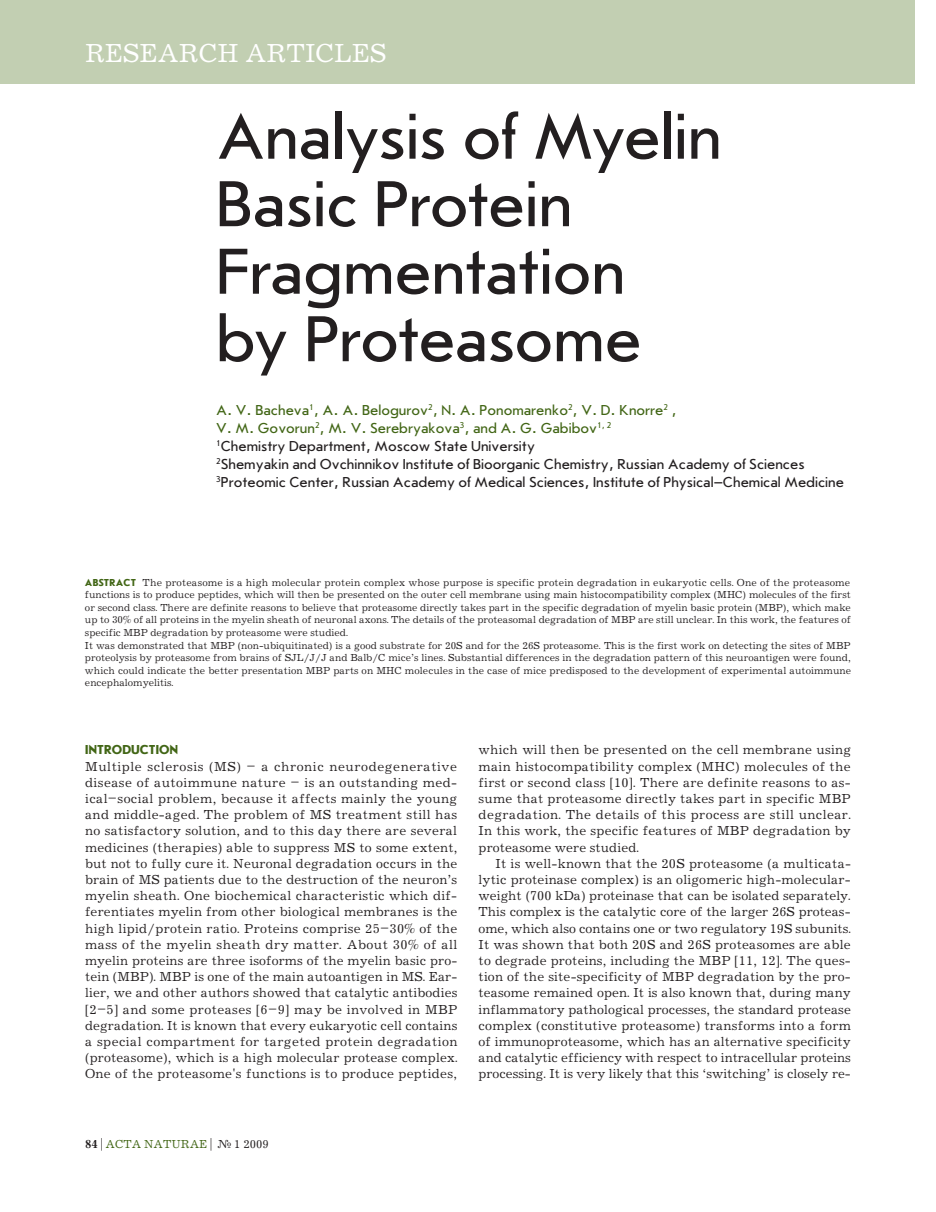
<style>
.page{position:relative;width:936px;height:1212px;background:#fff}
.page>*{position:absolute;margin:0;border:0;box-sizing:border-box;transform-origin:0 0}
.t1{font:67.5px/67.5px "Journal Sans C";letter-spacing:-.015em;color:#231f20}
.t2{font:27px "Journal C";color:#fff}
.t3{font:15px/18px "Journal Sans C";color:#231f20}
.t4{font:13.5px/16.2px "Journal C";letter-spacing:.015em;color:#231f20;text-align:justify}
.t5{font:700 13.5px "Journal Sans C";color:#426616}
.t6{font:12px "Journal C";color:#426616}
.t7{font:10.5px/12.6px "Journal C";color:#231f20}
.t8{font:700 10.5px "Journal Sans C";color:#426616}
.s1{color:#426616}
.s2{font-weight:700;color:#231f20}
.s3{color:#231f20}
</style>
<div class="page">
<div style="left:0;top:0;width:914px;height:84px;background:#c2cfb2"></div>
<h2 class="t2" style="left:85px;top:39px;width:303px">RESEARCH ARTICLES</h2>
<h1 class="t1" style="left:216px;top:104px;width:507px">Analysis of Myelin<br>Basic Protein<br>Fragmentation<br>by Proteasome</h1>
<p class="t3" style="left:216px;top:402px;width:629px"><span class="s1">A. V. Bacheva</span><sup>1</sup><span class="s1">, A. A. Belogurov</span><sup>2</sup><span class="s1">, N. A. Ponomarenko</span><sup>2</sup><span class="s1">, V. D. Knorre</span><sup>2</sup> <span class="s1">,<br>V. M. Govorun</span><sup>2</sup><span class="s1">, M. V. Serebryakova</span><sup>3</sup><span class="s1">, and A. G. Gabibov</span><sup>1,</sup> <sup>2<br></sup><sup>1</sup>Chemistry Department, Moscow State University<br><sup>2</sup>Shemyakin and Ovchinnikov Institute of Bioorganic Chemistry, Russian Academy of Sciences <sup>3</sup>Proteomic Center, Russian Academy of Medical Sciences, Institute of Physical–Chemical Medicine</p>
<p class="t7" style="left:85px;top:576px;width:767px;text-indent:58px">The proteasome is a high molecular protein complex whose purpose is specific protein degradation in eukaryotic cells. One of the proteasome functions is to produce peptides, which will then be presented on the outer cell membrane using main histocompatibility complex (MHC) molecules of the first or second class. There are definite reasons to believe that proteasome directly takes part in the specific degradation of myelin basic protein (MBP), which make up to 30% of all proteins in the myelin sheath of neuronal axons. The details of the proteasomal degradation of MBP are still unclear. In this work, the features of specific MBP degradation by proteasome were studied.<br>It was demonstrated that MBP (non-ubiquitinated) is a good substrate for 20S and for the 26S proteasome. This is the first work on detecting the sites of MBP proteolysis by proteasome from brains of SJL/J/J and Balb/C mice’s lines. Substantial differences in the degradation pattern of this neuroantigen were found, which could indicate the better presentation MBP parts on MHC molecules in the case of mice predisposed to the development of experimental autoimmune encephalomyelitis.</p>
<p class="t8" style="left:85px;top:577px;width:15px">ABSTRACT</p>
<p class="t5" style="left:85px;top:743px;width:95px">INTRODUCTION</p>
<p class="t4" style="left:85px;top:758px;width:374px">Multiple sclerosis (MS) – a chronic neurodegenerative disease of autoimmune nature – is an outstanding med&shy;ical–social problem, because it affects mainly the young and middle-aged. The problem of MS treatment still has no satisfactory solution, and to this day there are several medicines (therapies) able to suppress MS to some extent, but not to fully cure it. Neuronal degradation occurs in the brain of MS patients due to the destruction of the neuron’s myelin sheath. One biochemical characteristic which dif&shy;ferentiates myelin from other biological membranes is the high lipid/protein ratio. Proteins comprise 25–30% of the mass of the myelin sheath dry matter. About 30% of all myelin proteins are three isoforms of the myelin basic pro&shy;tein (MBP). MBP is one of the main autoantigen in MS. Ear&shy;lier, we and other authors showed that catalytic antibodies [2–5] and some proteases [6–9] may be involved in MBP degradation. It is known that every eukaryotic cell contains a special compartment for targeted protein degradation (proteasome), which is a high molecular protease complex.<br>One of the proteasome's functions is to produce peptides,</p>
<p class="t4" style="left:478px;top:742px;width:374px">which will then be presented on the cell membrane using main histocompatibility complex (MHC) molecules of the first or second class [10]. There are definite reasons to as&shy;sume that proteasome directly takes part in specific MBP degradation. The details of this process are still unclear.<br>In this work, the specific features of MBP degradation by proteasome were studied.</p>
<p class="t4" style="left:478px;top:856px;width:374px;text-indent:17px">It is well-known that the 20S proteasome (a multicata&shy;lytic proteinase complex) is an oligomeric high-molecular&shy;weight (700 kDa) proteinase that can be isolated separately.<br>This complex is the catalytic core of the larger 26S proteas&shy;ome, which also contains one or two regulatory 19S subunits.<br>It was shown that both 20S and 26S proteasomes are able to degrade proteins, including the MBP [11, 12]. The ques&shy;tion of the site-specificity of MBP degradation by the pro&shy;teasome remained open. It is also known that, during many inflammatory pathological processes, the standard protease complex (constitutive proteasome) transforms into a form of immunoproteasome, which has an alternative specificity and catalytic efficiency with respect to intracellular proteins processing. It is very likely that this ‘switching’ is closely re-</p>
<p class="t6" style="left:85px;top:1137px;width:185px"><span class="s2">84</span> <span class="s3">|</span> Acta naturae <span class="s3">| № 1 2009</span></p>
</div>
